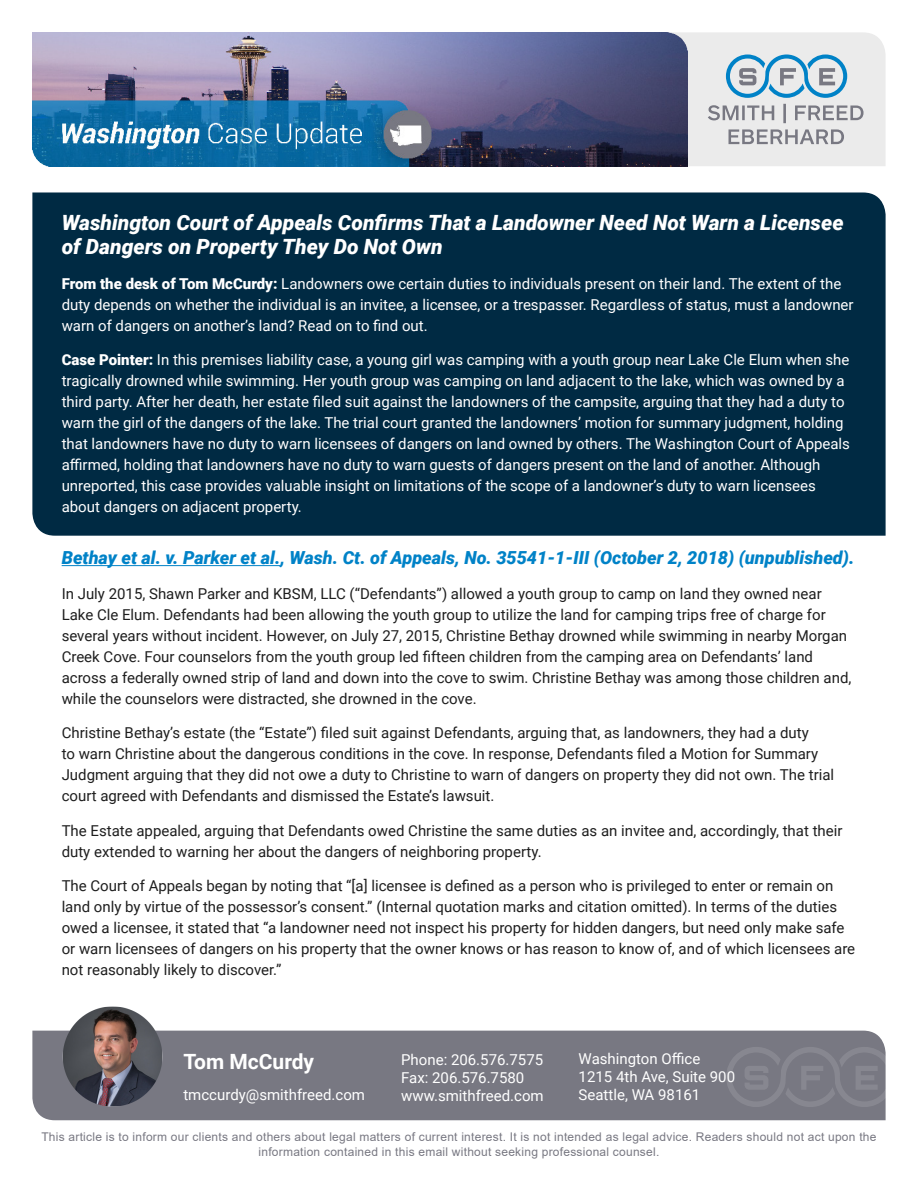
<style>
.page{position:relative;width:918px;height:1188px;background:#fff}
.page>*{position:absolute;margin:0;border:0;box-sizing:border-box;transform-origin:0 0}
.t1{font:italic 900 21px/24.6px "Roboto";color:#fff}
.t2{font:700 21px "Roboto";color:#fff}
.t3{font:italic 900 18px "Roboto";color:#0082c7}
.t4{font:15px/21px "Roboto";color:#1e1e1e}
.t5{font:15px/21px "Roboto";color:#fff}
.t6{font:12px/14.4px "Arial";letter-spacing:.02em;color:#787882;text-align:center}
.s1{font-weight:900}
</style>
<div class="page">
<div style="left:32px;top:192px;width:854px;height:344px;background:#002a43"></div>
<svg style="left:688px;top:32px;width:198px;height:134px"></svg>
<img style="left:32px;top:32px;width:656px;height:134px">
<hr style="left:62px;top:565px;width:218px;height:1px;background:#0082c7">
<div style="left:32px;top:1031px;width:854px;height:89px;background:#787882"></div>
<svg style="left:726px;top:1047px;width:160px;height:60px"></svg>
<img style="left:62px;top:1006px;width:103px;height:103px">
<p class="t1" style="left:62px;top:209px;width:783px">Washington Court of Appeals Confirms That a Landowner Need Not Warn a Licensee of Dangers on Property They Do Not Own</p>
<p class="t5" style="left:62px;top:273px;width:793px"><span class="s1">From the desk of Tom McCurdy:</span> Landowners owe certain duties to individuals present on their land. The extent of the duty depends on whether the individual is an invitee, a licensee, or a trespasser. Regardless of status, must a landowner warn of dangers on another’s land? Read on to find out.</p>
<p class="t5" style="left:62px;top:349px;width:790px"><span class="s1">Case Pointer:</span> In this premises liability case, a young girl was camping with a youth group near Lake Cle Elum when she tragically drowned while swimming. Her youth group was camping on land adjacent to the lake, which was owned by a third party. After her death, her estate filed suit against the landowners of the campsite, arguing that they had a duty to warn the girl of the dangers of the lake. The trial court granted the landowners’ motion for summary judgment, holding that landowners have no duty to warn licensees of dangers on land owned by others. The Washington Court of Appeals affirmed, holding that landowners have no duty to warn guests of dangers present on the land of another. Although unreported, this case provides valuable insight on limitations of the scope of a landowner’s duty to warn licensees about dangers on adjacent property.</p>
<p class="t3" style="left:62px;top:545px;width:794px">Bethay et al. v. Parker et al., Wash. Ct. of Appeals, No. 35541-1-III (October 2, 2018) (unpublished).</p>
<p class="t4" style="left:62px;top:582px;width:791px">In July 2015, Shawn Parker and KBSM, LLC (“Defendants”) allowed a youth group to camp on land they owned near Lake Cle Elum. Defendants had been allowing the youth group to utilize the land for camping trips free of charge for several years without incident. However, on July 27, 2015, Christine Bethay drowned while swimming in nearby Morgan Creek Cove. Four counselors from the youth group led fifteen children from the camping area on Defendants’ land across a federally owned strip of land and down into the cove to swim. Christine Bethay was among those children and, while the counselors were distracted, she drowned in the cove.</p>
<p class="t4" style="left:62px;top:722px;width:774px">Christine Bethay’s estate (the “Estate”) filed suit against Defendants, arguing that, as landowners, they had a duty<br>to warn Christine about the dangerous conditions in the cove. In response, Defendants filed a Motion for Summary Judgment arguing that they did not owe a duty to Christine to warn of dangers on property they did not own. The trial court agreed with Defendants and dismissed the Estate’s lawsuit.</p>
<p class="t4" style="left:62px;top:819px;width:782px">The Estate appealed, arguing that Defendants owed Christine the same duties as an invitee and, accordingly, that their duty extended to warning her about the dangers of neighboring property.</p>
<p class="t4" style="left:62px;top:875px;width:795px">The Court of Appeals began by noting that “[a] licensee is defined as a person who is privileged to enter or remain on land only by virtue of the possessor’s consent.” (Internal quotation marks and citation omitted). In terms of the duties owed a licensee, it stated that “a landowner need not inspect his property for hidden dangers, but need only make safe or warn licensees of dangers on his property that the owner knows or has reason to know of, and of which licensees are not reasonably likely to discover.”</p>
<p class="t5" style="left:579px;top:1048px;width:123px">Washington Office</p>
<p class="t5" style="left:579px;top:1066px;width:158px">1215 4th Ave, Suite 900</p>
<p class="t5" style="left:579px;top:1084px;width:123px">Seattle, WA 98161</p>
<p class="t2" style="left:183px;top:1047px;width:132px">Tom McCurdy</p>
<p class="t5" style="left:183px;top:1084px;width:183px">tmccurdy@smithfreed.com</p>
<p class="t6" style="left:41px;top:1130px;width:837px">This article is to inform our clients and others about legal matters of current interest. It is not intended as legal advice. Readers should not act upon the information contained in this email without seeking professional counsel.</p>
<p class="t5" style="left:401px;top:1048px;width:144px">Phone: 206.576.7575</p>
<p class="t5" style="left:401px;top:1066px;width:125px">Fax: 206.576.7580</p>
<p class="t5" style="left:401px;top:1084px;width:144px">www.smithfreed.com</p>
</div>
